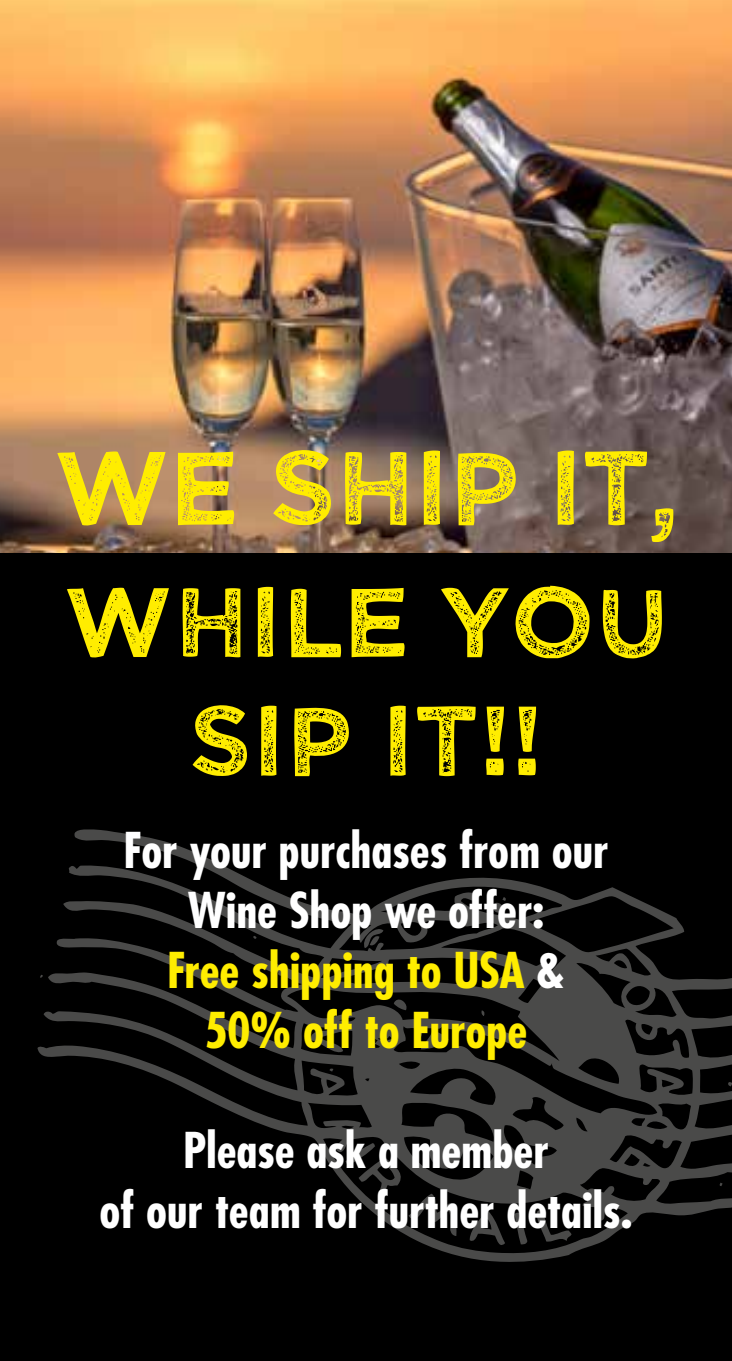
<style>
.page{position:relative;width:732px;height:1361px;background:#fff}
.page>*{position:absolute;margin:0;border:0;box-sizing:border-box;transform-origin:0 0}
.t1{font:105px "Wicked Grit";letter-spacing:-.01em;color:#ffed00}
.t2{font:99px/118.8px "Wicked Grit";color:#ffed00;text-align:center}
.t3{font:700 48px/60px "PF Futura Neu Cond";color:#fff;text-align:center}
.s1{color:#ffed00}
</style>
<div class="page">
<div style="left:0;top:0;width:731px;height:1361px;background:#000"></div>
<img style="left:0;top:0;width:731px;height:553px">
<svg style="left:37px;top:829px;width:694px;height:433px"></svg>
<h1 class="t1" style="left:52px;top:420px;width:628px">WE SHIP IT,</h1>
<h2 class="t2" style="left:62px;top:556px;width:608px">WHILE YOU<br>SIP IT!!</h2>
<p class="t3" style="left:123px;top:819px;width:486px">For your purchases from our<br>Wine Shop we offer:<br><span class="s1">Free shipping to USΑ</span> &amp;<br><span class="s1">50% off to Europe</span></p>
<p class="t3" style="left:99px;top:1119px;width:534px">Please ask a member<br>of our team for further details.</p>
</div>
